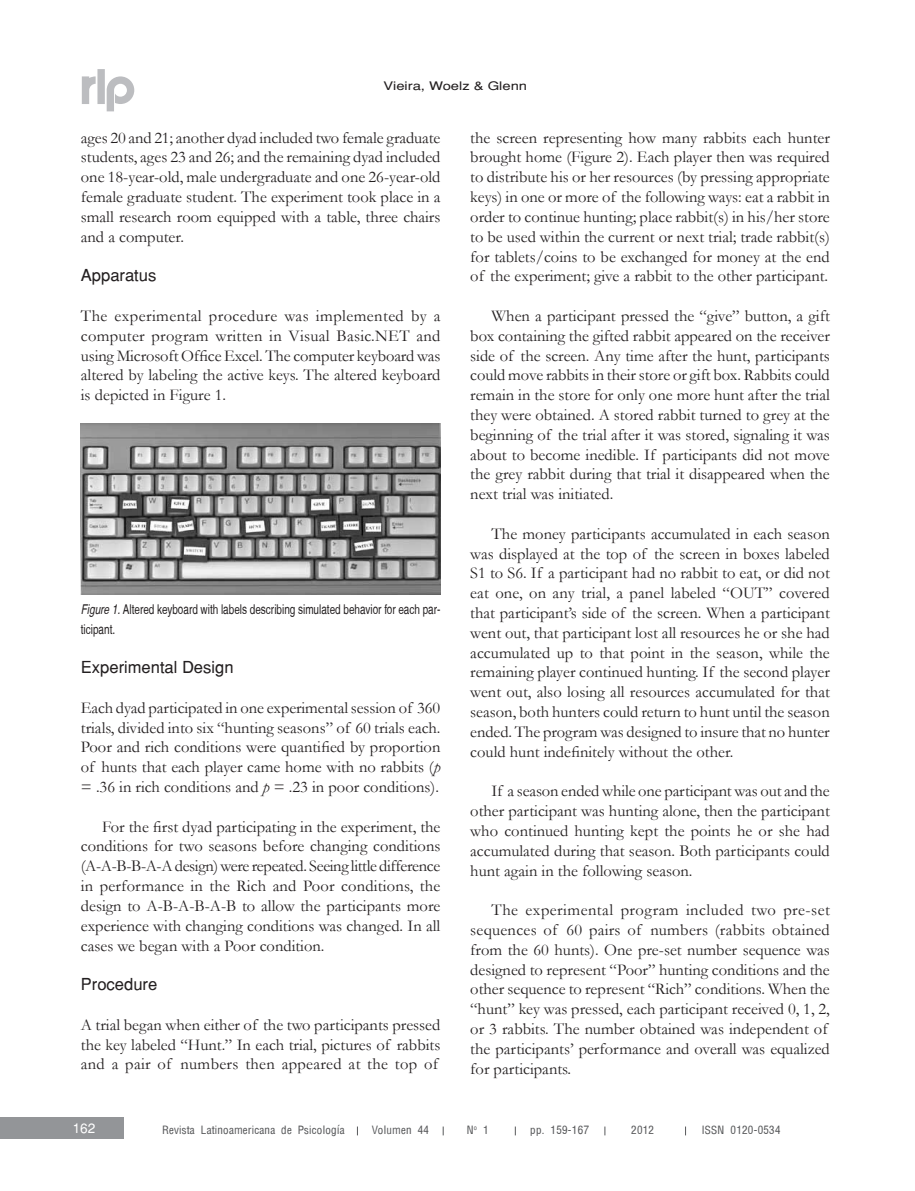
<style>
.page{position:relative;width:915px;height:1191px;background:#fff}
.page>*{position:absolute;margin:0;border:0;box-sizing:border-box;transform-origin:0 0}
.t1{font:16.5px/19.8px "Garamond";color:#231f20;text-align:justify}
.t2{font:16.5px "Helvetica";color:#231f20}
.t3{font:condensed 13.5px/19.5px "Helvetica";color:#231f20;scale:.9 1}
.t4{font:13.5px "Helvetica";color:#fff}
.t5{font:100 condensed 12.75px "Helvetica";color:#57585a}
.t6{font:11.7px "Helvetica";color:#231f20;scale:1.25 1}
.s1{font-style:italic}
.s2{font-weight:400}
</style>
<div class="page">
<div style="left:0;top:1117px;width:124px;height:21px;background:#939598"></div>
<svg style="left:82px;top:69px;width:52px;height:42px"></svg>
<img style="left:81px;top:423px;width:359px;height:171px">
<p class="t6" style="left:383px;top:78px;width:116px">Vieira, Woelz &amp; Glenn</p>
<p class="t1" style="left:81px;top:127px;width:361px">ages 20 and 21; another dyad included two female graduate students, ages 23 and 26; and the remaining dyad included one 18-year-old, male undergraduate and one 26-year-old female graduate student. The experiment took place in a small research room equipped with a table, three chairs and a computer.</p>
<p class="t2" style="left:81px;top:265px;width:77px">Apparatus</p>
<p class="t1" style="left:81px;top:305px;width:361px">The experimental procedure was implemented by a computer program written in Visual Basic.NET and using Microsoft Office Excel. The computer keyboard was altered by labeling the active keys. The altered keyboard is depicted in Figure 1.</p>
<p class="t3" style="left:81px;top:599px;width:401px"><span class="s1">Figure 1.</span>Altered keyboard with labels describing simulated behavior for each par&shy;ticipant.</p>
<p class="t2" style="left:81px;top:657px;width:154px">Experimental Design</p>
<p class="t1" style="left:81px;top:697px;width:361px">Each dyad participated in one experimental session of 360 trials, divided into six “hunting seasons” of 60 trials each.<br>Poor and rich conditions were quantified by proportion of hunts that each player came home with no rabbits (<span class="s1">p </span>= .36 in rich conditions and <span class="s1">p</span> = .23 in poor conditions).</p>
<p class="t1" style="left:81px;top:816px;width:361px;text-indent:21px">For the first dyad participating in the experiment, the conditions for two seasons before changing conditions (A-A-B-B-A-A design) were repeated. Seeing little difference in performance in the Rich and Poor conditions, the design to A-B-A-B-A-B to allow the participants more experience with changing conditions was changed. In all cases we began with a Poor condition.</p>
<p class="t2" style="left:81px;top:974px;width:78px">Procedure</p>
<p class="t1" style="left:81px;top:1014px;width:361px">A trial began when either of the two participants pressed the key labeled “Hunt.” In each trial, pictures of rabbits and a pair of numbers then appeared at the top of</p>
<p class="t1" style="left:470px;top:127px;width:361px">the screen representing how many rabbits each hunter brought home (Figure 2). Each player then was required to distribute his or her resources (by pressing appropriate keys) in one or more of the following ways: eat a rabbit in order to continue hunting; place rabbit(s) in his/her store to be used within the current or next trial; trade rabbit(s) for tablets/coins to be exchanged for money at the end of the experiment; give a rabbit to the other participant.</p>
<p class="t1" style="left:470px;top:305px;width:361px;text-indent:21px">When a participant pressed the “give” button, a gift box containing the gifted rabbit appeared on the receiver side of the screen. Any time after the hunt, participants could move rabbits in their store or gift box. Rabbits could remain in the store for only one more hunt after the trial they were obtained. A stored rabbit turned to grey at the beginning of the trial after it was stored, signaling it was about to become inedible. If participants did not move the grey rabbit during that trial it disappeared when the next trial was initiated.</p>
<p class="t1" style="left:470px;top:523px;width:361px;text-indent:21px">The money participants accumulated in each season was displayed at the top of the screen in boxes labeled S1 to S6. If a participant had no rabbit to eat, or did not eat one, on any trial, a panel labeled “OUT” covered that participant’s side of the screen. When a participant went out, that participant lost all resources he or she had accumulated up to that point in the season, while the remaining player continued hunting. If the second player went out, also losing all resources accumulated for that season, both hunters could return to hunt until the season ended. The program was designed to insure that no hunter could hunt indefinitely without the other.</p>
<p class="t1" style="left:470px;top:781px;width:361px;text-indent:21px">If a season ended while one participant was out and the other participant was hunting alone, then the participant who continued hunting kept the points he or she had accumulated during that season. Both participants could hunt again in the following season.</p>
<p class="t1" style="left:470px;top:899px;width:361px;text-align:left;text-indent:21px">The experimental program included two pre-set sequences of 60 pairs of numbers (rabbits obtained from the 60 hunts). One pre-set number sequence was designed to represent “Poor” hunting conditions and the other sequence to represent “Rich” conditions. When the “hunt” key was pressed, each participant received 0, 1, 2, or 3 rabbits. The number obtained was independent of the participants’ performance and overall was equalized for participants.</p>
<p class="t4" style="left:73px;top:1120px;width:24px">162</p>
<p class="t5" style="left:162px;top:1122px;width:184px">Revista Latinoamericana de Psicolog<span class="s2">í</span>a</p>
<p class="t5" style="left:371px;top:1122px;width:59px">Volumen 44</p>
<p class="t5" style="left:466px;top:1122px;width:24px">N<sup>o</sup> 1</p>
<p class="t5" style="left:530px;top:1122px;width:61px">pp. 159-167</p>
<p class="t5" style="left:631px;top:1122px;width:25px">2012</p>
<p class="t5" style="left:701px;top:1122px;width:81px">ISSN 0120-0534</p>
</div>
